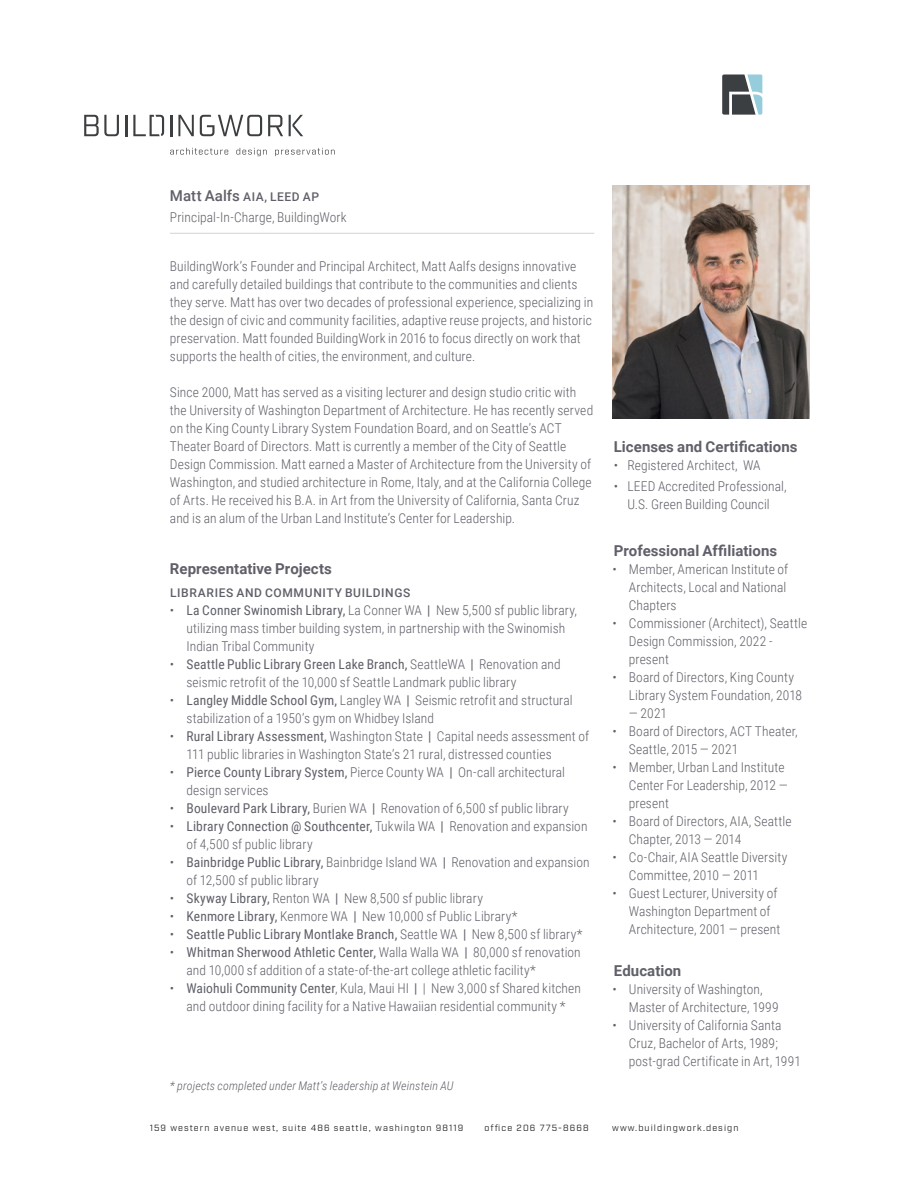
<style>
.page{position:relative;width:918px;height:1188px;background:#fff}
.page>*{position:absolute;margin:0;border:0;box-sizing:border-box;transform-origin:0 0}
.Head{font:700 15px "Roboto";color:#5f6069}
.Body_letter{font:700 15px "Roboto";color:#5f6069}
.Body{font:300 13.5px/18px "Roboto Condensed";letter-spacing:.005em;color:#5f6069}
.t1{font:13.5px "Roboto Condensed";letter-spacing:.01em;color:#5f6069}
.Head_2___Dotted_Rul{font:300 13.5px "Roboto Condensed";letter-spacing:.005em;color:#5f6069}
.List_body{font:italic 300 12px "Roboto Condensed";letter-spacing:.015em;color:#5f6069}
.Body_letter-2{font:500 12px "Roboto";letter-spacing:.05em;color:#5f6069}
.Head_2___Dotted_Rul-2{font:500 12px "Roboto";letter-spacing:.055em;color:#5f6069}
.t2{font:9px "Industry";letter-spacing:.12em;color:#231f20}
.s1{font-size:15px}
.s2{font-weight:400}
.s3{font-weight:300}
</style>
<div class="page">
<svg style="left:722px;top:74px;width:41px;height:41px;background:#748287"></svg>
<svg style="left:84px;top:115px;width:35px;height:21px"></svg>
<hr style="left:125px;top:115px;width:2px;height:21px;background:#3c3f42">
<hr style="left:170px;top:115px;width:2px;height:21px;background:#3c3f42">
<svg style="left:178px;top:115px;width:16px;height:21px"></svg>
<svg style="left:268px;top:115px;width:15px;height:21px"></svg>
<svg style="left:289px;top:115px;width:14px;height:21px"></svg>
<svg style="left:200px;top:115px;width:62px;height:21px"></svg>
<svg style="left:133px;top:115px;width:31px;height:21px"></svg>
<svg style="left:170px;top:148px;width:58px;height:7px"></svg>
<svg style="left:236px;top:148px;width:31px;height:8px"></svg>
<svg style="left:275px;top:148px;width:60px;height:8px"></svg>
<hr style="left:170px;top:233px;width:424px;height:1px;background:#d3d3d5">
<img style="left:612px;top:185px;width:198px;height:233px">
<p class="Head_2___Dotted_Rul-2" style="left:170px;top:188px;width:151px"><span class="s1">Matt Aalfs</span> AIA, LEED AP</p>
<p class="Head_2___Dotted_Rul" style="left:170px;top:208px;width:178px">Principal-In-Charge, BuildingWork</p>
<p class="Body" style="left:170px;top:256px;width:425px">BuildingWork’s Founder and Principal Architect, Matt Aalfs designs innovative and carefully detailed buildings that contribute to the communities and clients they serve. Matt has over two decades of professional experience, specializing in the design of civic and community facilities, adaptive reuse projects, and historic preservation. Matt founded BuildingWork in 2016 to focus directly on work that supports the health of cities, the environment, and culture.</p>
<p class="Body" style="left:170px;top:382px;width:425px">Since 2000, Matt has served as a visiting lecturer and design studio critic with the University of Washington Department of Architecture. He has recently served on the King County Library System Foundation Board, and on Seattle’s ACT Theater Board of Directors. Matt is currently a member of the City of Seattle Design Commission. Matt earned a Master of Architecture from the University of Washington, and studied architecture in Rome, Italy, and at the California College of Arts. He received his B.A. in Art from the University of California, Santa Cruz and is an alum of the Urban Land Institute’s Center for Leadership.</p>
<p class="Body_letter" style="left:170px;top:558px;width:163px">Representative Projects</p>
<p class="Body_letter-2" style="left:170px;top:584px;width:242px">LIBRARIES AND COMMUNITY BUILDINGS</p>
<p class="Body" style="left:186px;top:600px;width:392px;text-indent:-17px">• <span class="s2">La Conner Swinomish Library,</span> La Conner WA <span class="s2">|</span> New 5,500 sf public library, utilizing mass timber building system, in partnership with the Swinomish<br>Indian Tribal Community</p>
<p class="Body" style="left:186px;top:654px;width:376px;text-indent:-16px">• <span class="s2">Seattle Public Library Green Lake Branch,</span> SeattleWA <span class="s2">|</span> Renovation and seismic retrofit of the 10,000 sf Seattle Landmark public library</p>
<p class="Body" style="left:186px;top:690px;width:388px;text-indent:-16px">• <span class="s2">Langley Middle School Gym,</span> Langley WA <span class="s2">|</span> Seismic retrofit and structural stabilization of a 1950’s gym on Whidbey Island</p>
<p class="Body" style="left:186px;top:726px;width:404px;text-indent:-16px">• <span class="s2">Rural Library Assessment,</span> Washington State <span class="s2">|</span> Capital needs assessment of<br>111 public libraries in Washington State’s 21 rural, distressed counties</p>
<p class="Body" style="left:186px;top:762px;width:380px;text-indent:-16px">• <span class="s2">Pierce County Library System,</span> Pierce County WA <span class="s2">|</span> On-call architectural design services</p>
<p class="Body" style="left:170px;top:798px;width:400px">• <span class="s2">Boulevard Park Library,</span> Burien WA <span class="s2">|</span> Renovation of 6,500 sf public library</p>
<p class="Body" style="left:186px;top:816px;width:403px;text-indent:-16px">• <span class="s2">Library Connection @ Southcenter,</span> Tukwila WA <span class="s2">|</span> Renovation and expansion of 4,500 sf public library</p>
<p class="Body" style="left:186px;top:852px;width:405px;text-indent:-16px">• <span class="s2">Bainbridge Public Library,</span> Bainbridge Island WA <span class="s2">|</span> Renovation and expansion of 12,500 sf public library</p>
<p class="Body" style="left:170px;top:888px;width:315px">• <span class="s2">Skyway Library,</span> Renton WA <span class="s2">|</span> New 8,500 sf public library</p>
<p class="Body" style="left:170px;top:906px;width:349px">• <span class="s2">Kenmore Library,</span> Kenmore WA <span class="s2">|</span> New 10,000 sf Public Library*</p>
<p class="t1" style="left:170px;top:924px;width:414px"><span class="s3">•</span> Seattle Public Library Montlake Branch, <span class="s3">Seattle WA</span> | <span class="s3">New 8,500 sf library*</span></p>
<p class="Body" style="left:186px;top:942px;width:396px;text-indent:-16px">• <span class="s2">Whitman Sherwood Athletic Center,</span> Walla Walla WA <span class="s2">|</span> 80,000 sf renovation and 10,000 sf addition of a state-of-the-art college athletic facility*</p>
<p class="Body" style="left:170px;top:978px;width:413px;text-align:center">• <span class="s2">Waiohuli Community Center</span>, Kula, Maui HI <span class="s2">|</span> | New 3,000 sf Shared kitchen and outdoor dining facility for a Native Hawaiian residential community *</p>
<p class="List_body" style="left:170px;top:1077px;width:285px">* projects completed under Matt’s leadership at Weinstein AU</p>
<p class="Head" style="left:614px;top:436px;width:185px">Licenses and Certifications</p>
<p class="Body" style="left:614px;top:456px;width:148px">• Registered Architect, WA</p>
<p class="Body" style="left:614px;top:476px;width:174px;text-align:center">• LEED Accredited Professional,<br>U.S. Green Building Council</p>
<p class="Head" style="left:614px;top:540px;width:165px">Professional Affiliations</p>
<p class="Body" style="left:629px;top:560px;width:161px;text-indent:-16px">• Member, American Institute of<br>Architects, Local and National<br>Chapters</p>
<p class="Body" style="left:629px;top:614px;width:180px;text-indent:-16px">• Commissioner (Architect), Seattle<br>Design Commission, 2022 - present</p>
<p class="Body" style="left:629px;top:668px;width:175px;text-indent:-16px">• Board of Directors, King County<br>Library System Foundation, 2018</p>
<p class="Body" style="left:629px;top:704px;width:40px">— 2021</p>
<p class="Body" style="left:629px;top:722px;width:170px;text-indent:-16px">• Board of Directors, ACT Theater,<br>Seattle, 2015 — 2021</p>
<p class="Body" style="left:629px;top:758px;width:160px;text-indent:-16px">• Member, Urban Land Institute<br>Center For Leadership, 2012 — present</p>
<p class="Body" style="left:629px;top:812px;width:164px;text-indent:-16px">• Board of Directors, AIA, Seattle<br>Chapter, 2013 — 2014</p>
<p class="Body" style="left:629px;top:848px;width:160px;text-indent:-16px">• Co-Chair, AIA Seattle Diversity<br>Committee, 2010 — 2011</p>
<p class="Body" style="left:629px;top:884px;width:153px;text-indent:-16px">• Guest Lecturer, University of<br>Washington Department of<br>Architecture, 2001 — present</p>
<p class="Head" style="left:614px;top:960px;width:69px">Education</p>
<p class="Body" style="left:629px;top:980px;width:151px;text-indent:-16px">• University of Washington,<br>Master of Architecture, 1999</p>
<p class="Body" style="left:629px;top:1016px;width:174px;text-indent:-16px">• University of California Santa<br>Cruz, Bachelor of Arts, 1989; post-grad Certificate in Art, 1991</p>
<p class="t2" style="left:150px;top:1123px;width:315px">159 western avenue west, suite 486 seattle, washington 98119</p>
<p class="t2" style="left:485px;top:1123px;width:106px">office 206 775-8668</p>
<p class="t2" style="left:612px;top:1123px;width:128px">www.buildingwork.design</p>
</div>
